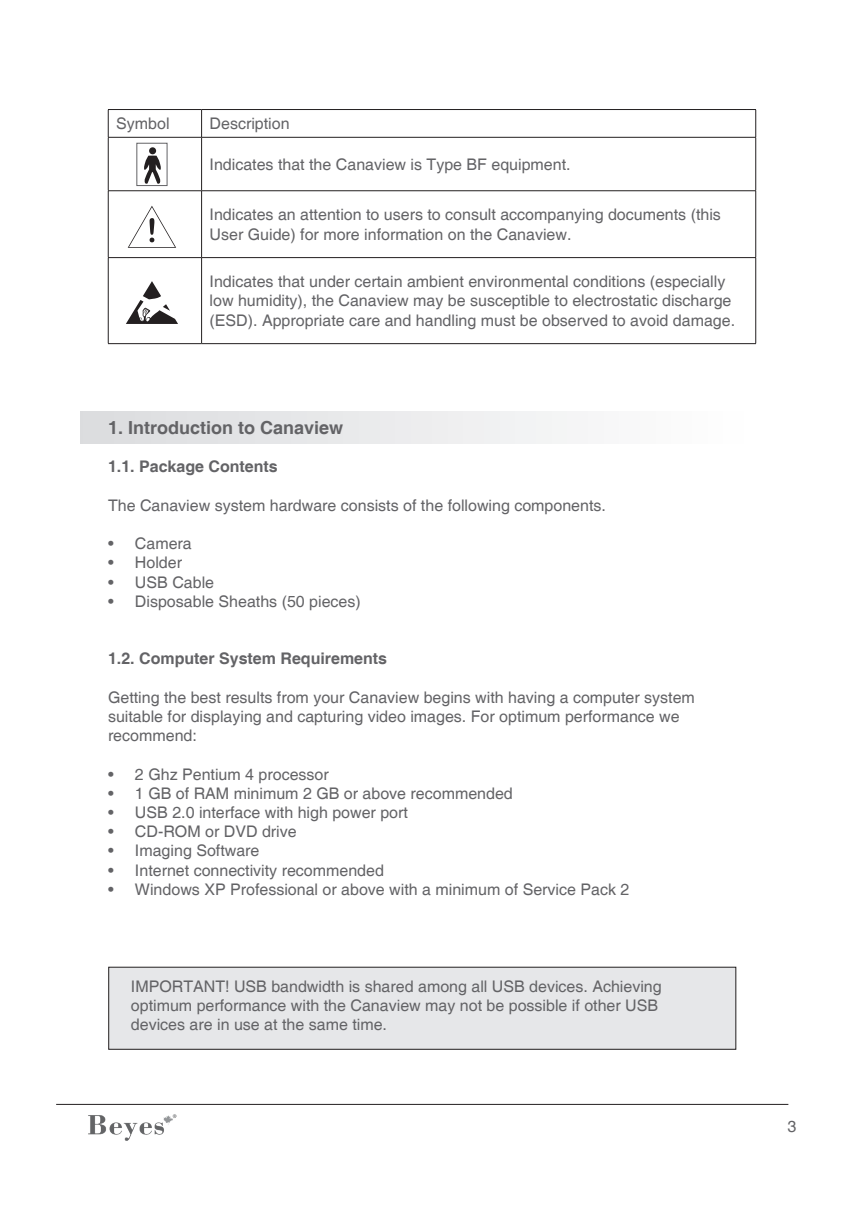
<style>
.page{position:relative;width:864px;height:1224px;background:#fff}
.page>*{position:absolute;margin:0;border:0;box-sizing:border-box;transform-origin:0 0}
.t1{font:700 18px "Helvetica";color:#636366}
.t2{font:16px/19.2px "Helvetica";color:#636366}
.t3{font:700 16px "Helvetica";color:#636366}
</style>
<div class="page">
<img style="left:88px;top:1114px;width:89px;height:27px">
<hr style="left:56px;top:1104px;width:732px;height:1px;background:#231f20">
<hr style="left:108px;top:109px;width:94px;height:1px;background:#231f20">
<svg style="left:108px;top:110px;width:1px;height:27px"></svg>
<hr style="left:202px;top:109px;width:554px;height:1px;background:#231f20">
<svg style="left:201px;top:110px;width:1px;height:27px"></svg>
<svg style="left:755px;top:110px;width:1px;height:27px"></svg>
<hr style="left:108px;top:137px;width:94px;height:1px;background:#231f20">
<hr style="left:108px;top:138px;width:1px;height:53px;background:#231f20">
<hr style="left:202px;top:137px;width:554px;height:1px;background:#231f20">
<hr style="left:201px;top:138px;width:1px;height:53px;background:#231f20">
<hr style="left:755px;top:138px;width:1px;height:53px;background:#231f20">
<hr style="left:108px;top:190px;width:94px;height:1px;background:#231f20">
<hr style="left:108px;top:191px;width:1px;height:66px;background:#231f20">
<hr style="left:202px;top:190px;width:554px;height:1px;background:#231f20">
<hr style="left:201px;top:191px;width:1px;height:66px;background:#231f20">
<hr style="left:755px;top:191px;width:1px;height:66px;background:#231f20">
<hr style="left:108px;top:257px;width:94px;height:1px;background:#231f20">
<hr style="left:108px;top:258px;width:1px;height:85px;background:#231f20">
<hr style="left:202px;top:257px;width:554px;height:1px;background:#231f20">
<hr style="left:201px;top:258px;width:1px;height:85px;background:#231f20">
<hr style="left:755px;top:258px;width:1px;height:85px;background:#231f20">
<hr style="left:108px;top:343px;width:94px;height:1px;background:#231f20">
<hr style="left:202px;top:343px;width:554px;height:1px;background:#231f20">
<div style="left:149px;top:147px;width:7px;height:7px;background:#231f20;border-radius:50%"></div>
<svg style="left:144px;top:156px;width:17px;height:28px"></svg>
<div style="left:137px;top:143px;width:30px;height:43px;border:1px solid #636366"></div>
<svg style="left:128px;top:206px;width:48px;height:42px"></svg>
<svg style="left:126px;top:281px;width:52px;height:43px"></svg>
<div style="left:81px;top:412px;width:673px;height:31px;background:linear-gradient(to right,#dbdcde,#fff)"></div>
<div style="left:109px;top:967px;width:627px;height:82px;background:#e6e7e9"></div>
<div style="left:108px;top:967px;width:628px;height:83px;border:1px solid #231f20"></div>
<p class="t2" style="left:116px;top:115px;width:55px">Symbol</p>
<p class="t2" style="left:210px;top:115px;width:82px">Description</p>
<p class="t2" style="left:210px;top:155px;width:363px">Indicates that the Canaview is Type BF equipment.</p>
<p class="t2" style="left:210px;top:206px;width:513px">Indicates an attention to users to consult accompanying documents (this<br>User Guide) for more information on the Canaview.</p>
<p class="t2" style="left:210px;top:273px;width:527px">Indicates that under certain ambient environmental conditions (especially low humidity), the Canaview may be susceptible to electrostatic discharge (ESD). Appropriate care and handling must be observed to avoid damage.</p>
<p class="t1" style="left:108px;top:417px;width:237px">1. Introduction to Canaview</p>
<p class="t3" style="left:108px;top:457px;width:171px">1.1. Package Contents</p>
<p class="t2" style="left:108px;top:496px;width:499px">The Canaview system hardware consists of the following components.</p>
<p class="t2" style="left:108px;top:535px;width:85px">• Camera</p>
<p class="t2" style="left:108px;top:554px;width:76px">• Holder</p>
<p class="t2" style="left:108px;top:573px;width:108px">• USB Cable</p>
<p class="t2" style="left:108px;top:592px;width:254px">• Disposable Sheaths (50 pieces)</p>
<p class="t3" style="left:108px;top:649px;width:281px">1.2. Computer System Requirements</p>
<p class="t2" style="left:108px;top:688px;width:588px">Getting the best results from your Canaview begins with having a computer system suitable for displaying and capturing video images. For optimum performance we recommend:</p>
<p class="t2" style="left:108px;top:765px;width:222px">• 2 Ghz Pentium 4 processor</p>
<p class="t2" style="left:108px;top:784px;width:406px">• 1 GB of RAM minimum 2 GB or above recommended</p>
<p class="t2" style="left:108px;top:803px;width:301px">• USB 2.0 interface with high power port</p>
<p class="t2" style="left:108px;top:823px;width:190px">• CD-ROM or DVD drive</p>
<p class="t2" style="left:108px;top:842px;width:153px">• Imaging Software</p>
<p class="t2" style="left:108px;top:861px;width:277px">• Internet connectivity recommended</p>
<p class="t2" style="left:108px;top:880px;width:523px">• Windows XP Professional or above with a minimum of Service Pack 2</p>
<p class="t2" style="left:131px;top:977px;width:532px">IMPORTANT! USB bandwidth is shared among all USB devices. Achieving optimum performance with the Canaview may not be possible if other USB devices are in use at the same time.</p>
<p class="t2" style="left:788px;top:1117px;width:10px">3</p>
</div>
